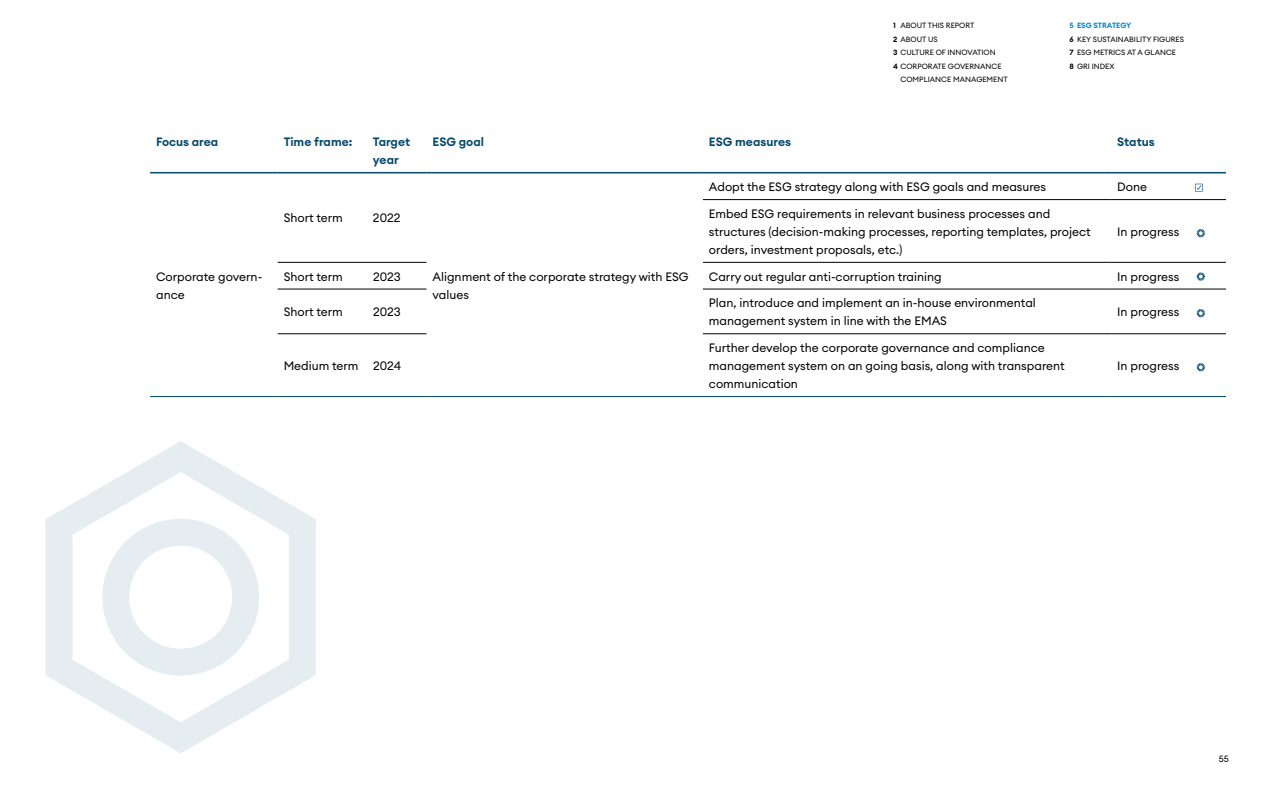
<style>
.page{position:relative;width:1263px;height:790px;background:#fff}
.page>*{position:absolute;margin:0;border:0;box-sizing:border-box;transform-origin:0 0}
.t1{font:12px/18px "Euclid Circular A";color:#000}
.t2{font:600 12px/18px "Euclid Circular A";color:#06496e}
.t3{font:9px "Euclid Circular A";color:#000}
.t4{font:7.5px/13.5px "Euclid Circular A";color:#000}
.s1{font-weight:600}
.s2{font-weight:600;color:#0086cd}
</style>
<div class="page">
<hr style="left:703px;top:199px;width:408px;height:1px;background:#000">
<hr style="left:1111px;top:199px;width:115px;height:1px;background:#000">
<hr style="left:278px;top:262px;width:89px;height:1px;background:#000">
<hr style="left:367px;top:262px;width:59px;height:1px;background:#000">
<hr style="left:703px;top:262px;width:408px;height:1px;background:#000">
<hr style="left:1111px;top:262px;width:115px;height:1px;background:#000">
<hr style="left:278px;top:288px;width:89px;height:1px;background:#000">
<hr style="left:367px;top:288px;width:59px;height:1px;background:#000">
<hr style="left:703px;top:288px;width:408px;height:1px;background:#000">
<hr style="left:1111px;top:288px;width:115px;height:1px;background:#000">
<hr style="left:278px;top:333px;width:89px;height:1px;background:#000">
<hr style="left:367px;top:333px;width:59px;height:1px;background:#000">
<hr style="left:703px;top:333px;width:408px;height:1px;background:#000">
<hr style="left:1111px;top:333px;width:115px;height:1px;background:#000">
<hr style="left:150px;top:396px;width:128px;height:1px;background:#06496e">
<hr style="left:426px;top:396px;width:277px;height:1px;background:#06496e">
<hr style="left:278px;top:396px;width:89px;height:1px;background:#06496e">
<hr style="left:367px;top:396px;width:59px;height:1px;background:#06496e">
<hr style="left:703px;top:396px;width:408px;height:1px;background:#06496e">
<hr style="left:1111px;top:396px;width:115px;height:1px;background:#06496e">
<svg style="left:150px;top:171px;width:1076px;height:1px"></svg>
<hr style="left:150px;top:172px;width:128px;height:1px;background:#06496e">
<hr style="left:278px;top:172px;width:89px;height:1px;background:#06496e">
<hr style="left:367px;top:172px;width:59px;height:1px;background:#06496e">
<hr style="left:426px;top:172px;width:277px;height:1px;background:#06496e">
<hr style="left:703px;top:172px;width:408px;height:1px;background:#06496e">
<hr style="left:1111px;top:172px;width:115px;height:1px;background:#06496e">
<svg style="left:46px;top:441px;width:270px;height:312px"></svg>
<svg style="left:1196px;top:229px;width:9px;height:8px"></svg>
<svg style="left:1196px;top:272px;width:9px;height:9px"></svg>
<svg style="left:1196px;top:309px;width:9px;height:8px"></svg>
<svg style="left:1196px;top:363px;width:9px;height:8px"></svg>
<svg style="left:1195px;top:183px;width:8px;height:8px"></svg>
<p class="t4" style="left:893px;top:19px;width:83px"><span class="s1">1</span> ABOUT THIS REPORT</p>
<p class="t4" style="left:893px;top:32px;width:46px"><span class="s1">2</span> ABOUT US</p>
<p class="t4" style="left:893px;top:46px;width:104px"><span class="s1">3</span> CULTURE OF INNOVATION</p>
<p class="t4" style="left:893px;top:59px;width:110px"><span class="s1">4</span> CORPORATE GOVERNANCE</p>
<p class="t4" style="left:900px;top:73px;width:109px">COMPLIANCE MANAGEMENT</p>
<p class="t4" style="left:1069px;top:19px;width:116px"><span class="s2">5 ESG STRATEGY<br></span><span class="s1">6</span> KEY SUSTAINABILITY FIGURES<br><span class="s1">7</span> ESG METRICS AT A GLANCE<br><span class="s1">8</span> GRI INDEX</p>
<p class="t2" style="left:156px;top:133px;width:64px">Focus area</p>
<p class="t2" style="left:284px;top:133px;width:70px">Time frame:</p>
<p class="t2" style="left:373px;top:133px;width:39px">Target year</p>
<p class="t2" style="left:432px;top:133px;width:53px">ESG goal</p>
<p class="t2" style="left:709px;top:133px;width:84px">ESG measures</p>
<p class="t2" style="left:1117px;top:133px;width:39px">Status</p>
<p class="t1" style="left:156px;top:267px;width:108px">Corporate govern&shy;ance</p>
<p class="t1" style="left:284px;top:209px;width:61px">Short term</p>
<p class="t1" style="left:373px;top:209px;width:29px">2022</p>
<p class="t1" style="left:709px;top:177px;width:339px">Adopt the ESG strategy along with ESG goals and measures</p>
<p class="t1" style="left:1117px;top:177px;width:31px">Done</p>
<p class="t1" style="left:709px;top:204px;width:383px">Embed ESG requirements in relevant business processes and structures (decision-making processes, reporting templates, project orders, investment proposals, etc.)</p>
<p class="t1" style="left:1117px;top:222px;width:64px">In progress</p>
<p class="t1" style="left:284px;top:267px;width:61px">Short term</p>
<p class="t1" style="left:373px;top:267px;width:29px">2023</p>
<p class="t1" style="left:709px;top:267px;width:234px">Carry out regular anti-corruption training</p>
<p class="t1" style="left:1117px;top:267px;width:64px">In progress</p>
<p class="t1" style="left:284px;top:303px;width:61px">Short term</p>
<p class="t1" style="left:373px;top:303px;width:29px">2023</p>
<p class="t1" style="left:709px;top:294px;width:328px">Plan, introduce and implement an in-house environmental management system in line with the EMAS</p>
<p class="t1" style="left:1117px;top:303px;width:64px">In progress</p>
<p class="t1" style="left:284px;top:356px;width:119px">Medium term 2024</p>
<p class="t1" style="left:432px;top:267px;width:258px">Alignment of the corporate strategy with ESG values</p>
<p class="t1" style="left:709px;top:338px;width:357px">Further develop the corporate governance and compliance management system on an going basis, along with transparent communication</p>
<p class="t1" style="left:1117px;top:356px;width:64px">In progress</p>
<p class="t3" style="left:1219px;top:752px;width:11px">55</p>
</div>
